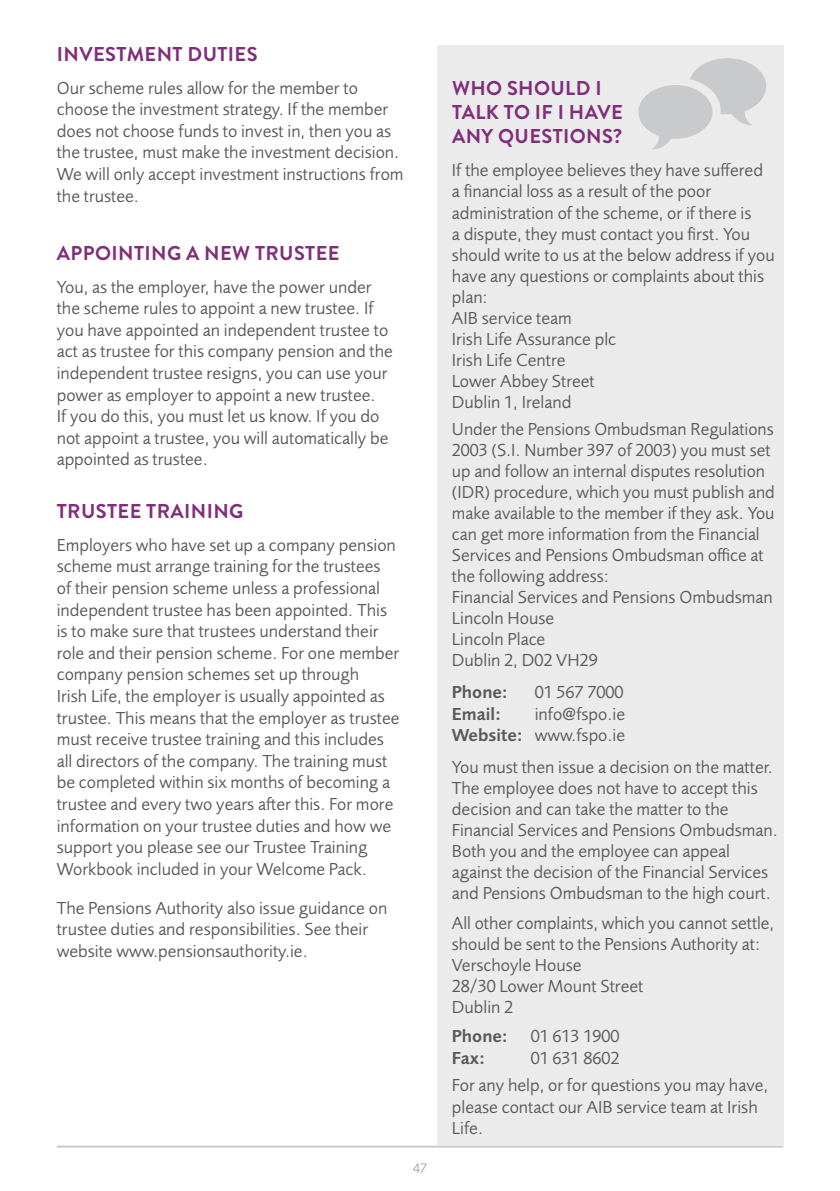
<style>
.page{position:relative;width:840px;height:1191px;background:#fff}
.page>*{position:absolute;margin:0;border:0;box-sizing:border-box;transform-origin:0 0}
.t1{font:700 20px/24px "Brandon Grotesque";letter-spacing:.02em;color:#812e7a}
.t2{font:18px/21.6px "Foundry Sans";color:#58595b}
.t3{font:600 18px "Foundry Sans";color:#58595b}
.t4{font:300 14px "Foundry Sans";color:#888a8d}
.s1{font-weight:600}
</style>
<div class="page">
<hr style="left:57px;top:1145px;width:725px;height:2px;background:#c9cacc">
<div style="left:437px;top:45px;width:345px;height:1100px;background:#ebebec"></div>
<svg style="left:638px;top:58px;width:127px;height:92px"></svg>
<p class="t1" style="left:57px;top:42px;width:202px">INVESTMENT DUTIES</p>
<p class="t2" style="left:57px;top:77px;width:348px">Our scheme rules allow for the member to choose the investment strategy. If the member does not choose funds to invest in, then you as the trustee, must make the investment decision.<br>We will only accept investment instructions from the trustee.</p>
<p class="t1" style="left:57px;top:241px;width:284px">APPOINTING A NEW TRUSTEE</p>
<p class="t2" style="left:57px;top:276px;width:337px">You, as the employer, have the power under the scheme rules to appoint a new trustee. If you have appointed an independent trustee to act as trustee for this company pension and the independent trustee resigns, you can use your power as employer to appoint a new trustee.<br>If you do this, you must let us know. If you do not appoint a trustee, you will automatically be appointed as trustee.</p>
<p class="t1" style="left:57px;top:499px;width:188px">TRUSTEE TRAINING</p>
<p class="t2" style="left:57px;top:534px;width:344px">Employers who have set up a company pension scheme must arrange training for the trustees<br>of their pension scheme unless a professional independent trustee has been appointed. This is to make sure that trustees understand their role and their pension scheme. For one member company pension schemes set up through<br>Irish Life, the employer is usually appointed as trustee. This means that the employer as trustee must receive trustee training and this includes all directors of the company. The training must be completed within six months of becoming a trustee and every two years after this. For more information on your trustee duties and how we support you please see our Trustee Training Workbook included in your Welcome Pack.</p>
<p class="t2" style="left:57px;top:897px;width:332px">The Pensions Authority also issue guidance on trustee duties and responsibilities. See their website www.pensionsauthority.ie.</p>
<p class="t4" style="left:413px;top:1160px;width:15px">47</p>
<p class="t1" style="left:452px;top:76px;width:172px">WHO SHOULD I<br>TALK TO IF I HAVE<br>ANY QUESTIONS?</p>
<p class="t2" style="left:451px;top:159px;width:324px">If the employee believes they have suffered a financial loss as a result of the poor administration of the scheme, or if there is<br>a dispute, they must contact you first. You should write to us at the below address if you have any questions or complaints about this plan:<br>AIB service team<br>Irish Life Assurance plc<br>Irish Life Centre<br>Lower Abbey Street<br>Dublin 1, Ireland</p>
<p class="t2" style="left:451px;top:418px;width:324px;line-height:21px">Under the Pensions Ombudsman Regulations 2003 (S.I. Number 397 of 2003) you must set up and follow an internal disputes resolution (IDR) procedure, which you must publish and make available to the member if they ask. You can get more information from the Financial Services and Pensions Ombudsman office at the following address:<br>Financial Services and Pensions Ombudsman Lincoln House<br>Lincoln Place<br>Dublin 2, D02 VH29</p>
<p class="t3" style="left:451px;top:682px;width:57px">Phone:</p>
<p class="t2" style="left:534px;top:681px;width:90px">01 567 7000</p>
<p class="t3" style="left:451px;top:703px;width:51px">Email:</p>
<p class="t2" style="left:451px;top:703px;width:175px;line-height:21px;text-align:right">info@fspo.ie<br><span class="s1">Website:</span> www.fspo.ie</p>
<p class="t2" style="left:451px;top:757px;width:327px;line-height:21px">You must then issue a decision on the matter.<br>The employee does not have to accept this decision and can take the matter to the Financial Services and Pensions Ombudsman.<br>Both you and the employee can appeal against the decision of the Financial Services and Pensions Ombudsman to the high court.</p>
<p class="t2" style="left:451px;top:912px;width:323px;line-height:21px">All other complaints, which you cannot settle, should be sent to the Pensions Authority at:<br>Verschoyle House<br>28/30 Lower Mount Street<br>Dublin 2</p>
<p class="t3" style="left:451px;top:1026px;width:57px">Phone:</p>
<p class="t2" style="left:530px;top:1025px;width:90px">01 613 1900</p>
<p class="t3" style="left:451px;top:1047px;width:35px">Fax:</p>
<p class="t2" style="left:451px;top:1044px;width:317px;line-height:27.2px;text-indent:79px">01 631 8602<br>For any help, or for questions you may have,</p>
<p class="t2" style="left:451px;top:1096px;width:307px">please contact our AIB service team at Irish<br>Life.</p>
</div>
